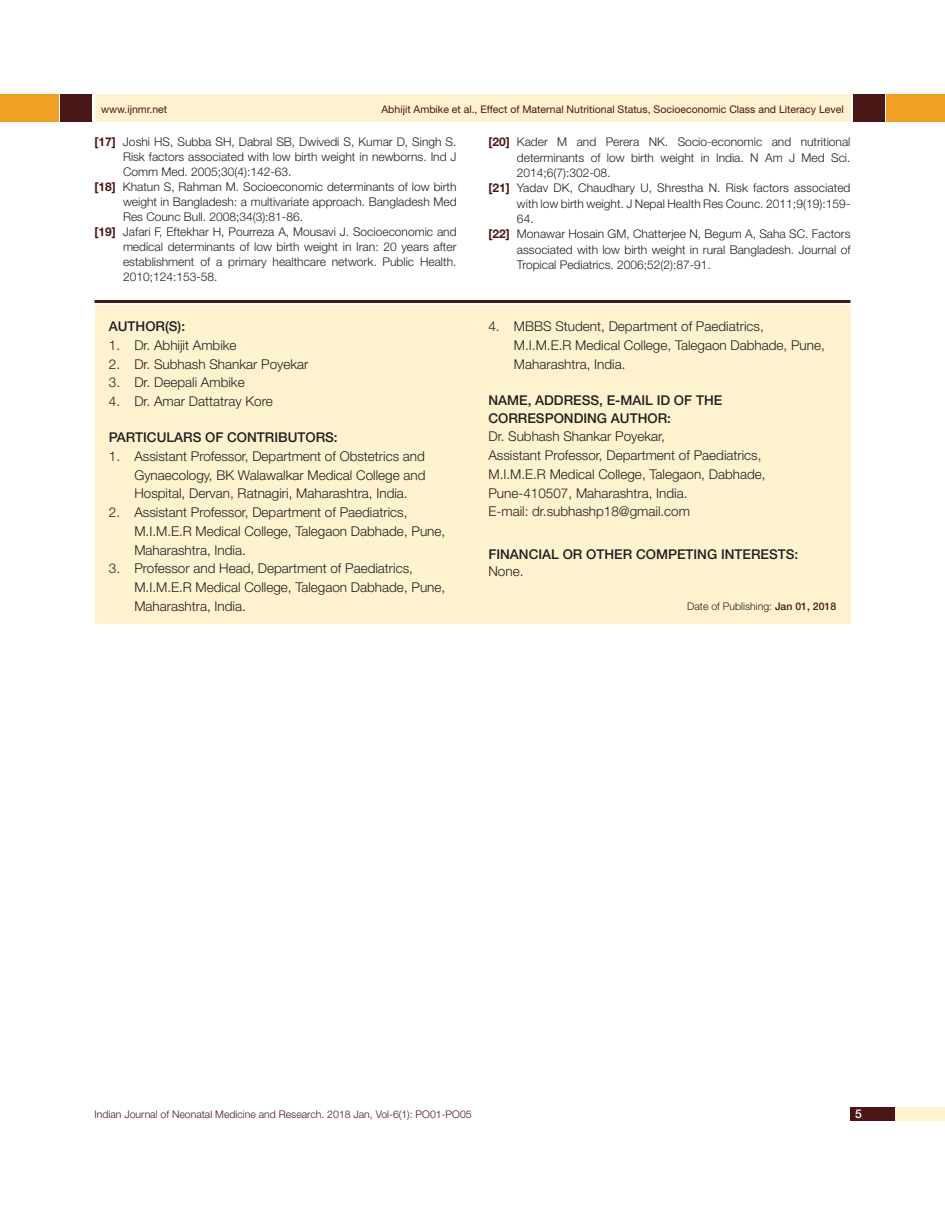
<style>
.page{position:relative;width:945px;height:1215px;background:#fff}
.page>*{position:absolute;margin:0;border:0;box-sizing:border-box;transform-origin:0 0}
.con_particulars{font:300 13.5px/18.8px "Helvetica Neue";color:#231f20}
.con_particulars-2{font:500 13.5px "Helvetica Neue";color:#231f20}
.t1{font:300 12px "Helvetica Neue";color:#231f20}
.t2{font:500 12px "Helvetica Neue";color:#fff}
.t3{font:10.5px "Helvetica Neue";color:#4b1616}
.t4{font:300 10.5px "Helvetica Neue";color:#4b1616}
.t5{font:300 10.5px "Helvetica Neue";color:#231f20}
.s1{font-weight:700;color:#4b1616}
.s2{font-weight:500;color:#4b1616}
</style>
<div class="page">
<div style="left:887px;top:94px;width:58px;height:28px;background:#f0a125"></div>
<div style="left:853px;top:94px;width:31px;height:28px;background:#4b1616"></div>
<div style="left:0;top:94px;width:58px;height:28px;background:#f0a125"></div>
<div style="left:61px;top:94px;width:31px;height:28px;background:#4b1616"></div>
<div style="left:95px;top:94px;width:756px;height:28px;background:#fef3ce"></div>
<div style="left:894px;top:1107px;width:51px;height:13px;background:#fef3ce"></div>
<div style="left:850px;top:1107px;width:45px;height:13px;background:#4b1616"></div>
<div style="left:95px;top:306px;width:755px;height:318px;background:#fef3ce"></div>
<hr style="left:94px;top:300px;width:756px;height:3px;background:#4b1616">
<p class="t3" style="left:101px;top:103px;width:67px">www.ijnmr.net</p>
<p class="t3" style="left:381px;top:103px;width:464px">Abhijit Ambike et al., Effect of Maternal Nutritional Status, Socioeconomic Class and Literacy Level</p>
<p class="t1" style="left:94px;top:135px;width:363px"><span class="s1">[17]</span> Joshi HS, Subba SH, Dabral SB, Dwivedi S, Kumar D, Singh S.</p>
<p class="t1" style="left:123px;top:150px;width:335px">Risk factors associated with low birth weight in newborns. Ind J</p>
<p class="t1" style="left:123px;top:165px;width:170px">Comm Med. 2005;30(4):142-63.</p>
<p class="t1" style="left:94px;top:180px;width:364px"><span class="s1">[18]</span> Khatun S, Rahman M. Socioeconomic determinants of low birth</p>
<p class="t1" style="left:123px;top:195px;width:335px">weight in Bangladesh: a multivariate approach. Bangladesh Med</p>
<p class="t1" style="left:123px;top:210px;width:182px">Res Counc Bull. 2008;34(3):81-86.</p>
<p class="t1" style="left:94px;top:225px;width:364px"><span class="s1">[19]</span> Jafari F, Eftekhar H, Pourreza A, Mousavi J. Socioeconomic and</p>
<p class="t1" style="left:123px;top:240px;width:335px">medical determinants of low birth weight in Iran: 20 years after</p>
<p class="t1" style="left:123px;top:255px;width:335px">establishment of a primary healthcare network. Public Health.</p>
<p class="t1" style="left:123px;top:270px;width:96px">2010;124:153-58.</p>
<p class="con_particulars-2" style="left:109px;top:318px;width:20px">AUTHOR</p>
<p class="con_particulars-2" style="left:165px;top:318px;width:22px">(S):</p>
<p class="con_particulars" style="left:109px;top:335px;width:129px">1. Dr. Abhijit Ambike</p>
<p class="con_particulars" style="left:109px;top:354px;width:201px">2. Dr. Subhash Shankar Poyekar</p>
<p class="con_particulars" style="left:109px;top:373px;width:137px">3. Dr. Deepali Ambike</p>
<p class="con_particulars" style="left:109px;top:392px;width:165px">4. Dr. Amar Dattatray Kore</p>
<p class="con_particulars-2" style="left:109px;top:429px;width:138px">PARTI CULARS OF CONTRIBUTOR</p>
<p class="con_particulars-2" style="left:325px;top:429px;width:14px">S:</p>
<p class="con_particulars" style="left:134px;top:446px;width:293px;text-align:justify;text-indent:-26px">1. Assistant Professor, Department of Obstetrics and Gynaecology, BK Walawalkar Medical College and Hospital, Dervan, Ratnagiri, Maharashtra, India.</p>
<p class="con_particulars" style="left:134px;top:503px;width:312px;text-indent:-26px">2. Assistant Professor, Department of Paediatrics,<br>M.I.M.E.R Medical College, Talegaon Dabhade, Pune,<br>Maharashtra, India.</p>
<p class="con_particulars" style="left:134px;top:559px;width:312px;text-indent:-26px">3. Professor and Head, Department of Paediatrics,<br>M.I.M.E.R Medical College, Talegaon Dabhade, Pune,<br>Maharashtra, India.</p>
<p class="t1" style="left:488px;top:135px;width:364px"><span class="s1">[20]</span> Kader M and Perera NK. Socio-economic and nutritional</p>
<p class="t1" style="left:517px;top:150px;width:335px">determinants of low birth weight in India. N Am J Med Sci.</p>
<p class="t1" style="left:517px;top:165px;width:95px">2014;6(7):302-08.</p>
<p class="t1" style="left:488px;top:181px;width:364px"><span class="s1">[21]</span> Yadav DK, Chaudhary U, Shrestha N. Risk factors associated</p>
<p class="t1" style="left:517px;top:196px;width:335px">with low birth weight. J Nepal Health Res Counc. 2011;9(19):159-</p>
<p class="t1" style="left:517px;top:211px;width:18px">64.</p>
<p class="t1" style="left:488px;top:227px;width:364px"><span class="s1">[22]</span> Monawar Hosain GM, Chatterjee N, Begum A, Saha SC. Factors</p>
<p class="t1" style="left:517px;top:242px;width:335px">associated with low birth weight in rural Bangladesh. Journal of</p>
<p class="t1" style="left:517px;top:257px;width:195px">Tropical Pediatrics. 2006;52(2):87-91.</p>
<p class="con_particulars" style="left:514px;top:317px;width:312px;text-indent:-26px">4. MBBS Student, Department of Paediatrics,<br>M.I.M.E.R Medical College, Talegaon Dabhade, Pune,<br>Maharashtra, India.</p>
<p class="con_particulars-2" style="left:488px;top:392px;width:218px">NAME, ADDRESS, E-MAIL ID OF THE</p>
<p class="con_particulars-2" style="left:488px;top:410px;width:20px">CORRE</p>
<p class="con_particulars-2" style="left:536px;top:410px;width:95px">SPON DING AUTHOR</p>
<p class="con_particulars-2" style="left:667px;top:410px;width:5px">:</p>
<p class="con_particulars" style="left:488px;top:427px;width:178px">Dr. Subhash Shankar Poyekar,</p>
<p class="con_particulars" style="left:488px;top:446px;width:275px">Assistant Professor, Department of Paediatrics,</p>
<p class="con_particulars" style="left:488px;top:464px;width:279px">M.I.M.E.R Medical College, Talegaon, Dabhade,</p>
<p class="con_particulars" style="left:488px;top:483px;width:201px">Pune-410507, Maharashtra, India.</p>
<p class="con_particulars" style="left:488px;top:502px;width:203px">E-mail: dr.subhashp18@gmail.com</p>
<p class="con_particulars-2" style="left:488px;top:546px;width:108px">FINANCIAL OR OTHER</p>
<p class="con_particulars-2" style="left:636px;top:546px;width:50px">COM PETIN</p>
<p class="con_particulars-2" style="left:707px;top:546px;width:23px">G INTERE</p>
<p class="con_particulars-2" style="left:769px;top:546px;width:31px">STS:</p>
<p class="con_particulars" style="left:488px;top:562px;width:37px">None.</p>
<p class="t5" style="left:687px;top:600px;width:150px">Date of Publishing: <span class="s2">JAN 01, 2018</span></p>
<p class="t4" style="left:94px;top:1108px;width:379px">Indian Journal of Neonatal Medicine and Research. 2018 Jan, Vol-6(1): PO01-PO05</p>
<p class="t2" style="left:855px;top:1107px;width:8px">5</p>
</div>
